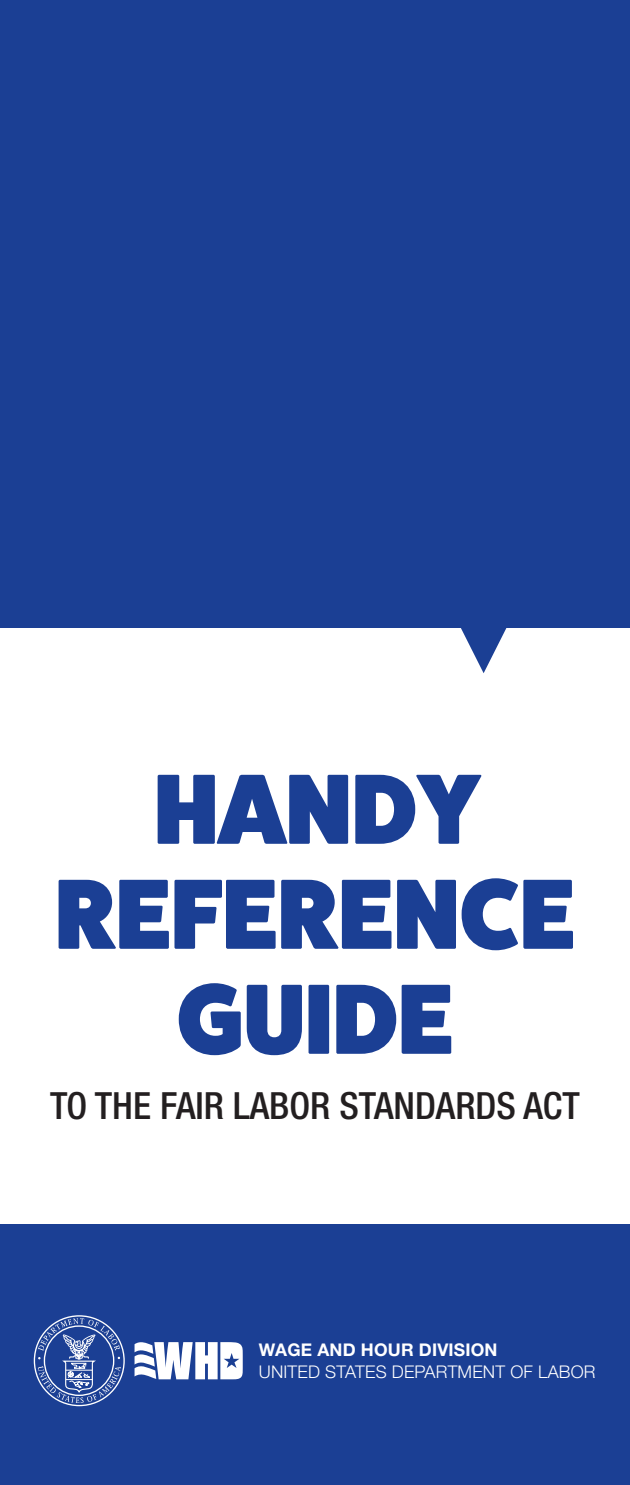
<style>
.page{position:relative;width:630px;height:1485px;background:#fff}
.page>*{position:absolute;margin:0;border:0;box-sizing:border-box;transform-origin:0 0}
.t1{font:800 100px/105px "Fat Frank";color:#1b3f94;text-align:center}
.t2{font:500 condensed 37.5px "Helvetica Neue LT Std";color:#231f20}
.t3{font:300 17.5px "Helvetica Neue LT Std";letter-spacing:.01em;color:#fff}
.t4{font:700 17.5px "Helvetica Neue LT Std";letter-spacing:.01em;color:#fff}
</style>
<div class="page">
<div style="left:0;top:1224px;width:630px;height:261px;background:#1b3f94"></div>
<div style="left:0;top:0;width:630px;height:673px;background:#1b3f94"></div>
<svg style="left:135px;top:1342px;width:108px;height:37px"></svg>
<svg style="left:34px;top:1315px;width:91px;height:91px"></svg>
<p class="t1" style="left:154px;top:758px;width:328px">HANDY</p>
<p class="t1" style="left:55px;top:863px;width:522px">REFERENCE<br>GUIDE</p>
<p class="t2" style="left:50px;top:1083px;width:531px">TO THE FAIR LABOR STANDARDS ACT</p>
<p class="t4" style="left:259px;top:1339px;width:240px">WAGE AND HOUR DIVISION</p>
<p class="t3" style="left:259px;top:1361px;width:338px">UNITED STATES DEPARTMENT OF LABOR</p>
</div>
